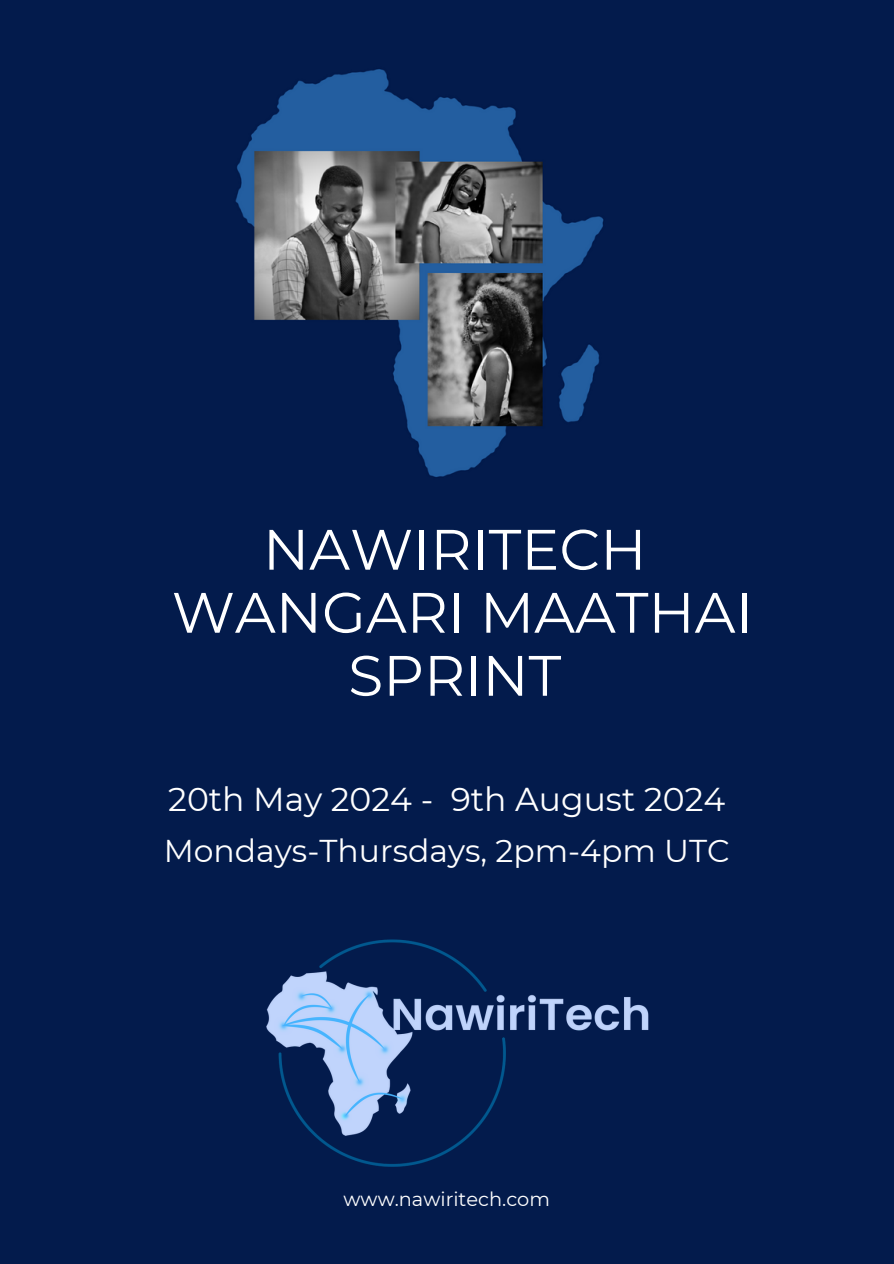
<style>
.page{position:relative;width:894px;height:1264px;background:#fff}
.page>*{position:absolute;margin:0;border:0;box-sizing:border-box;transform-origin:0 0}
.t1{font:56.85px/63px "Montserrat";color:#fff;text-align:center}
.t2{font:33px "Montserrat";color:#fff}
.t3{font:31.5px "Montserrat";color:#fff}
.t4{font:19.35px "Montserrat";color:#fff}
</style>
<div class="page">
<div style="left:0;top:0;width:893px;height:1263px;background:#031b4c"></div>
<img style="left:235px;top:69px;width:369px;height:408px">
<img style="left:266px;top:939px;width:383px;height:228px">
<p class="t1" style="left:263px;top:518px;width:385px">NAWIRITECH</p>
<h2 class="t1" style="left:172px;top:581px;width:582px">WANGARI MAATHAI<br>SPRINT</h2>
<h2 class="t2" style="left:168px;top:778px;width:558px">20th May 2024 - 9th August 2024</h2>
<p class="t3" style="left:164px;top:831px;width:567px">Mondays-Thursdays, 2pm-4pm UTC</p>
<p class="t4" style="left:343px;top:1187px;width:208px">www.nawiritech.com</p>
</div>
